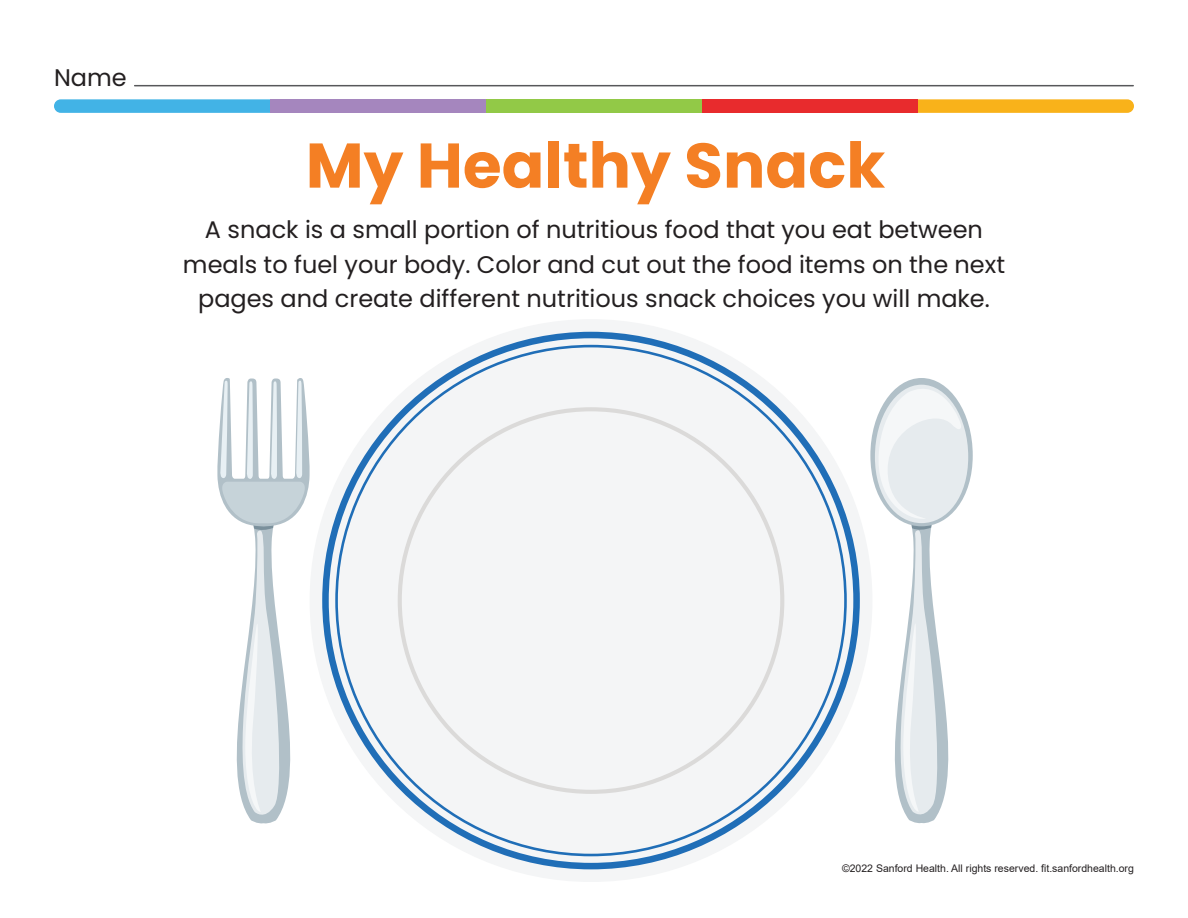
<style>
.page{position:relative;width:1188px;height:918px;background:#fff}
.page>*{position:absolute;margin:0;border:0;box-sizing:border-box;transform-origin:0 0}
.H1_-_orange_headline{font:700 63px "Poppins";color:#f47f24}
.H2_-_subhead{font:24px/34.5px "Poppins";color:#231f20;text-align:center}
.t1{font:10.5px "Arial";color:#231f20}
</style>
<div class="page">
<hr style="left:135px;top:85px;width:998px;height:1px;background:#57585a">
<svg style="left:54px;top:99px;width:216px;height:14px;background:#49b6e6"></svg>
<div style="left:270px;top:99px;width:216px;height:14px;background:#a586be"></div>
<div style="left:486px;top:99px;width:216px;height:14px;background:#92c947"></div>
<div style="left:702px;top:99px;width:216px;height:14px;background:#e82b2d"></div>
<svg style="left:918px;top:99px;width:216px;height:14px;background:#f9b523"></svg>
<svg style="left:870px;top:378px;width:103px;height:148px"></svg>
<svg style="left:873px;top:389px;width:97px;height:435px"></svg>
<svg style="left:217px;top:378px;width:93px;height:446px"></svg>
<svg style="left:322px;top:332px;width:538px;height:537px"></svg>
<svg style="left:335px;top:345px;width:512px;height:511px;fill:#f4f5f6"></svg>
<div style="left:398px;top:407px;width:386px;height:387px;background:#dbdad9;border-radius:50%"></div>
<div style="left:402px;top:411px;width:378px;height:379px;background:#f4f5f6;border-radius:50%"></div>
<p class="H2_-_subhead" style="left:54px;top:61px;width:74px">Name</p>
<p class="H1_-_orange_headline" style="left:306px;top:129px;width:581px">My Healthy Snack</p>
<p class="H2_-_subhead" style="left:183px;top:213px;width:824px">A snack is a small portion of nutritious food that you eat between meals to fuel your body. Color and cut out the food items on the next pages and create different nutritious snack choices you will make.</p>
<p class="t1" style="left:842px;top:861px;width:293px">©2022 Sanford Health. All rights reserved. fit.sanfordhealth.org</p>
</div>
